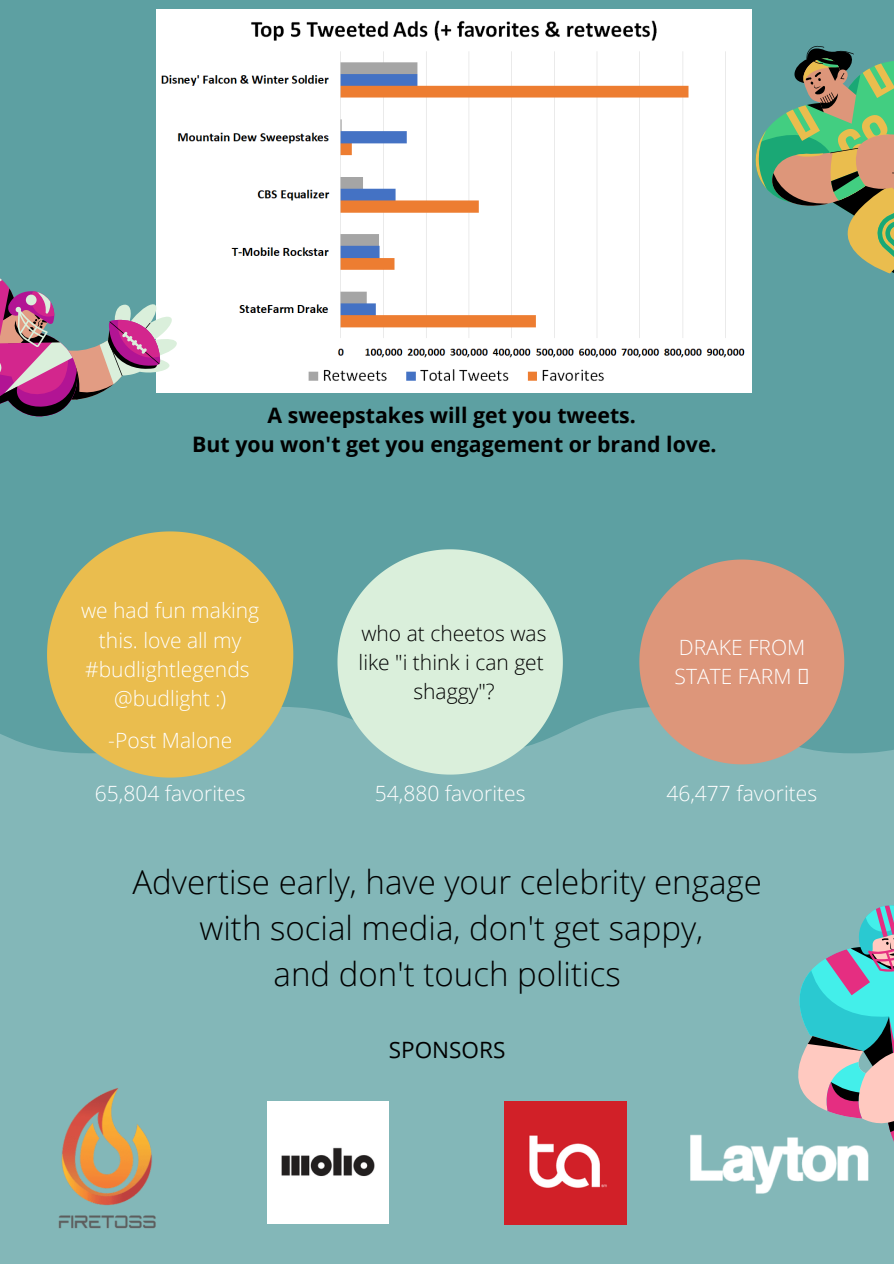
<style>
.page{position:relative;width:894px;height:1264px;background:#fff}
.page>*{position:absolute;margin:0;border:0;box-sizing:border-box;transform-origin:0 0}
.t1{font:300 33px "Open Sans";color:#000}
.t2{font:22.5px "Open Sans";color:#000}
.t3{font:700 21.3px "Open Sans";color:#000}
.t4{font:300 21px "Open Sans";color:#fff}
.t5{font:300 21px "Open Sans";color:#000}
</style>
<div class="page">
<div style="left:0;top:0;width:893px;height:1263px;background:#5da0a2"></div>
<div style="left:0;top:707px;width:893px;height:556px;background:#83b7b8"></div>
<img style="left:58px;top:1087px;width:99px;height:141px">
<img style="left:267px;top:1101px;width:121px;height:122px">
<img style="left:504px;top:1101px;width:122px;height:123px">
<img style="left:683px;top:1121px;width:96px;height:83px">
<svg style="left:779px;top:905px;width:114px;height:342px;background:#89b7bb"></svg>
<svg style="left:47px;top:531px;width:246px;height:246px;background:#ceb861"></svg>
<svg style="left:337px;top:549px;width:225px;height:225px;background:#c2e0d0"></svg>
<svg style="left:751px;top:44px;width:142px;height:298px"></svg>
<img style="left:157px;top:10px;width:594px;height:383px">
<svg style="left:0;top:266px;width:178px;height:151px"></svg>
<svg style="left:639px;top:559px;width:205px;height:205px;background:#c39984"></svg>
<p class="t3" style="left:267px;top:400px;width:370px">A sweepstakes will get you tweets.</p>
<p class="t3" style="left:192px;top:429px;width:525px">But you won't get you engagement or brand love.</p>
<p class="t4" style="left:81px;top:596px;width:180px">we had fun making</p>
<p class="t4" style="left:99px;top:625px;width:144px">this. love all my</p>
<p class="t4" style="left:85px;top:654px;width:166px">#budlightlegends</p>
<p class="t4" style="left:114px;top:684px;width:114px">@budlight :)</p>
<p class="t4" style="left:108px;top:725px;width:125px">-Post Malone</p>
<p class="t5" style="left:361px;top:618px;width:187px">who at cheetos was</p>
<p class="t5" style="left:358px;top:647px;width:187px">like "i think i can get</p>
<p class="t5" style="left:413px;top:676px;width:83px">shaggy"?</p>
<p class="t4" style="left:95px;top:778px;width:152px">65,804 favorites</p>
<p class="t4" style="left:375px;top:778px;width:152px">54,880 favorites</p>
<p class="t4" style="left:678px;top:632px;width:128px">DRAKE FROM</p>
<p class="t4" style="left:674px;top:662px;width:118px">STATE FARM</p>
<p class="t4" style="left:666px;top:778px;width:152px">46,477 favorites</p>
<p class="t1" style="left:132px;top:858px;width:631px">Advertise early, have your celebrity engage</p>
<p class="t1" style="left:199px;top:905px;width:505px">with social media, don't get sappy,</p>
<p class="t1" style="left:273px;top:951px;width:348px">and don't touch politics</p>
<p class="t2" style="left:389px;top:1033px;width:118px">SPONSORS</p>
</div>
